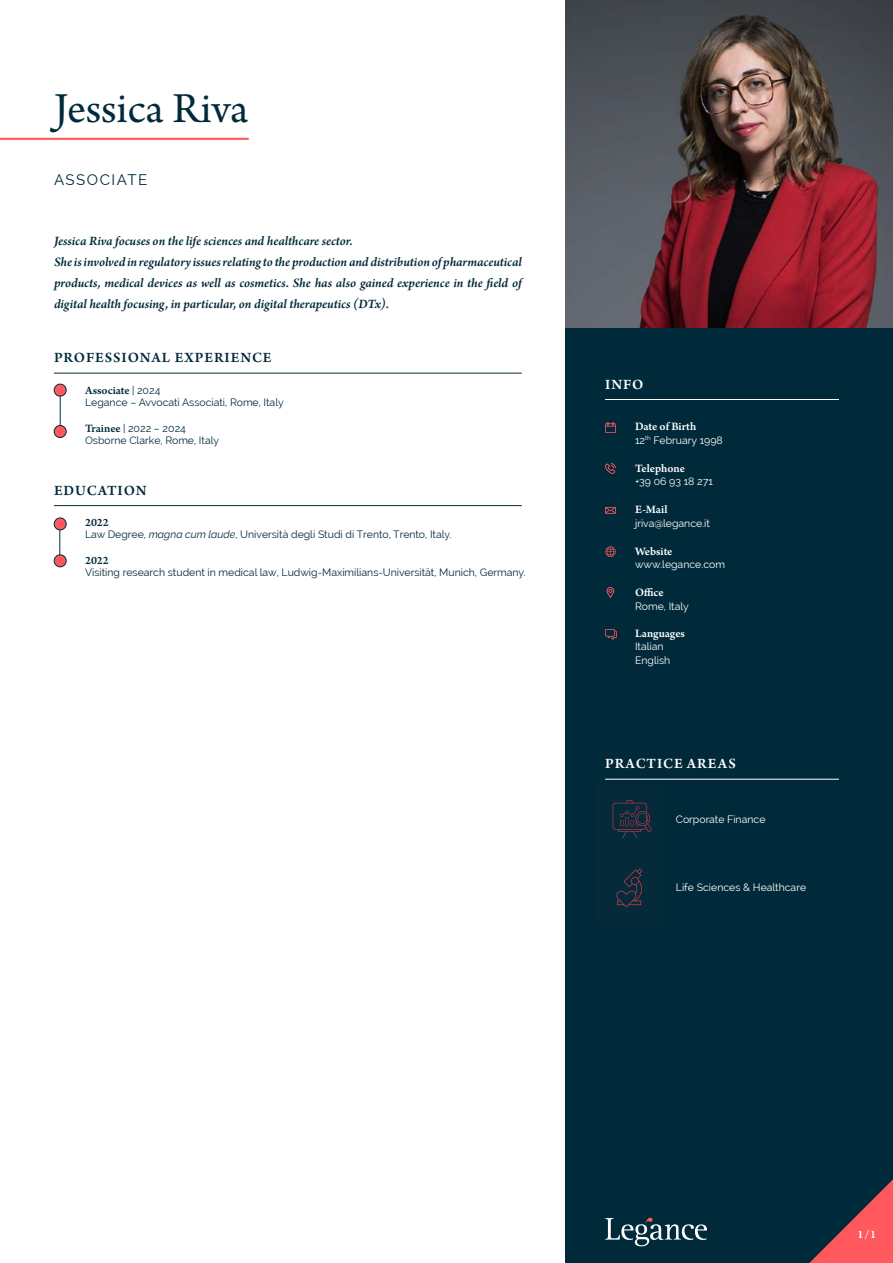
<style>
.page{position:relative;width:893px;height:1263px;background:#fff}
.page>*{position:absolute;margin:0;border:0;box-sizing:border-box;transform-origin:0 0}
.t1{font:45px "Arno Pro";color:#002a3a}
.t2{font:600 15px "Arno Pro";letter-spacing:.06em;color:#002a3a}
.t3{font:600 15px "Arno Pro";letter-spacing:.06em;color:#fff}
.t4{font:15px "Raleway";letter-spacing:.1em;color:#002a3a}
.t5{font:italic 600 13.5px/21px "Arno Pro";letter-spacing:-.005em;color:#002a3a}
.t6{font:600 12px "Arno Pro";letter-spacing:-.005em;color:#fff}
.t7{font:600 12px "Arno Pro";color:#002a3a}
.t8{font:10.5px/12.6px "Raleway";color:#002a3a}
.t9{font:10.5px/13.5px "Raleway";color:#fff}
.s1{font-family:"Raleway";font-weight:400;font-size:10.5px}
.s2{font-family:"Arno Pro";font-weight:600;font-size:12px}
.s3{font-style:italic}
</style>
<div class="page">
<hr style="left:54px;top:373px;width:468px;height:1px;background:#002a3a">
<hr style="left:60px;top:389px;width:1px;height:42px;background:#002a3a">
<div style="left:54px;top:384px;width:12px;height:12px;background:#ff585d;border-radius:50%"></div>
<div style="left:54px;top:384px;width:12px;height:12px;border:1px solid #002a3a;border-radius:50%"></div>
<div style="left:54px;top:425px;width:12px;height:12px;background:#ff585d;border-radius:50%"></div>
<div style="left:54px;top:425px;width:12px;height:13px;border:1px solid #002a3a;border-radius:50%"></div>
<div style="left:566px;top:0;width:327px;height:1263px;background:#002a3a"></div>
<svg style="left:605px;top:1218px;width:102px;height:28px"></svg>
<svg style="left:809px;top:1179px;width:84px;height:84px"></svg>
<hr style="left:0;top:138px;width:249px;height:2px;background:#ff585d">
<hr style="left:54px;top:505px;width:468px;height:1px;background:#002a3a">
<hr style="left:60px;top:521px;width:1px;height:43px;background:#002a3a">
<div style="left:54px;top:518px;width:12px;height:12px;background:#ff585d;border-radius:50%"></div>
<div style="left:54px;top:518px;width:12px;height:12px;border:1px solid #002a3a;border-radius:50%"></div>
<div style="left:54px;top:555px;width:12px;height:12px;background:#ff585d;border-radius:50%"></div>
<div style="left:54px;top:555px;width:12px;height:12px;border:1px solid #002a3a;border-radius:50%"></div>
<hr style="left:605px;top:399px;width:234px;height:1px;background:#fff">
<hr style="left:605px;top:779px;width:234px;height:1px;background:#fff">
<svg style="left:607px;top:587px;width:7px;height:11px"></svg>
<svg style="left:605px;top:507px;width:11px;height:6px"></svg>
<svg style="left:605px;top:463px;width:11px;height:11px"></svg>
<svg style="left:605px;top:547px;width:11px;height:10px"></svg>
<svg style="left:605px;top:422px;width:11px;height:11px"></svg>
<svg style="left:605px;top:629px;width:12px;height:11px"></svg>
<div style="left:595px;top:784px;width:69px;height:69px;background:#052a39"></div>
<svg style="left:613px;top:800px;width:38px;height:38px"></svg>
<div style="left:595px;top:853px;width:69px;height:69px;background:#052a39"></div>
<svg style="left:616px;top:868px;width:27px;height:39px"></svg>
<img style="left:566px;top:0;width:327px;height:327px">
<h1 class="t1" style="left:54px;top:83px;width:196px">Jessica Riva</h1>
<p class="t4" style="left:54px;top:171px;width:95px">ASSOCIATE</p>
<p class="t5" style="left:54px;top:231px;width:469px">Jessica Riva focuses on the life sciences and healthcare sector.<br>She is involved in regulatory issues relating to the production and distribution of pharmaceutical products, medical devices as well as cosmetics. She has also gained experience in the field of digital health focusing, in particular, on digital therapeutics (DTx).</p>
<p class="t2" style="left:54px;top:349px;width:219px">PROFESSIONAL EXPERIENCE</p>
<p class="t7" style="left:85px;top:383px;width:77px">Associate <span class="s1">| 2024</span></p>
<p class="t8" style="left:85px;top:396px;width:200px">Legance – Avvocati Associati, Rome, Italy</p>
<p class="t8" style="left:85px;top:422px;width:135px"><span class="s2">Trainee</span> | 2022 – 2024<br>Osborne Clarke, Rome, Italy</p>
<p class="t2" style="left:54px;top:482px;width:94px">EDUCATION</p>
<p class="t7" style="left:85px;top:515px;width:25px">2022</p>
<p class="t8" style="left:85px;top:528px;width:368px">Law Degree, <span class="s3">magna cum laude</span>, Università degli Studi di Trento, Trento, Italy.</p>
<p class="t7" style="left:85px;top:553px;width:25px">2022</p>
<p class="t8" style="left:85px;top:566px;width:442px">Visiting research student in medical law, Ludwig-Maximilians-Universität, Munich, Germany.</p>
<p class="t3" style="left:605px;top:375px;width:40px">INFO</p>
<p class="t6" style="left:635px;top:420px;width:63px">Date of Birth</p>
<p class="t9" style="left:635px;top:433px;width:89px">12<sup>th</sup> February 1998</p>
<p class="t6" style="left:635px;top:461px;width:51px">Telephone</p>
<p class="t9" style="left:635px;top:475px;width:80px">+39 06 93 18 271</p>
<p class="t6" style="left:635px;top:503px;width:34px">E-Mail</p>
<p class="t9" style="left:635px;top:516px;width:76px">jriva@legance.it</p>
<p class="t6" style="left:635px;top:544px;width:39px">Website</p>
<p class="t9" style="left:635px;top:558px;width:91px">www.legance.com</p>
<p class="t6" style="left:635px;top:585px;width:30px">Office</p>
<p class="t9" style="left:635px;top:599px;width:55px">Rome, Italy</p>
<p class="t6" style="left:635px;top:626px;width:51px">Languages</p>
<p class="t9" style="left:635px;top:639px;width:37px">Italian<br>English</p>
<p class="t3" style="left:605px;top:755px;width:132px">PRACTICE AREAS</p>
<p class="t9" style="left:676px;top:812px;width:91px">Corporate Finance</p>
<p class="t9" style="left:676px;top:880px;width:132px">Life Sciences &amp; Healthcare</p>
<p class="t6" style="left:857px;top:1228px;width:20px">1/1</p>
</div>
